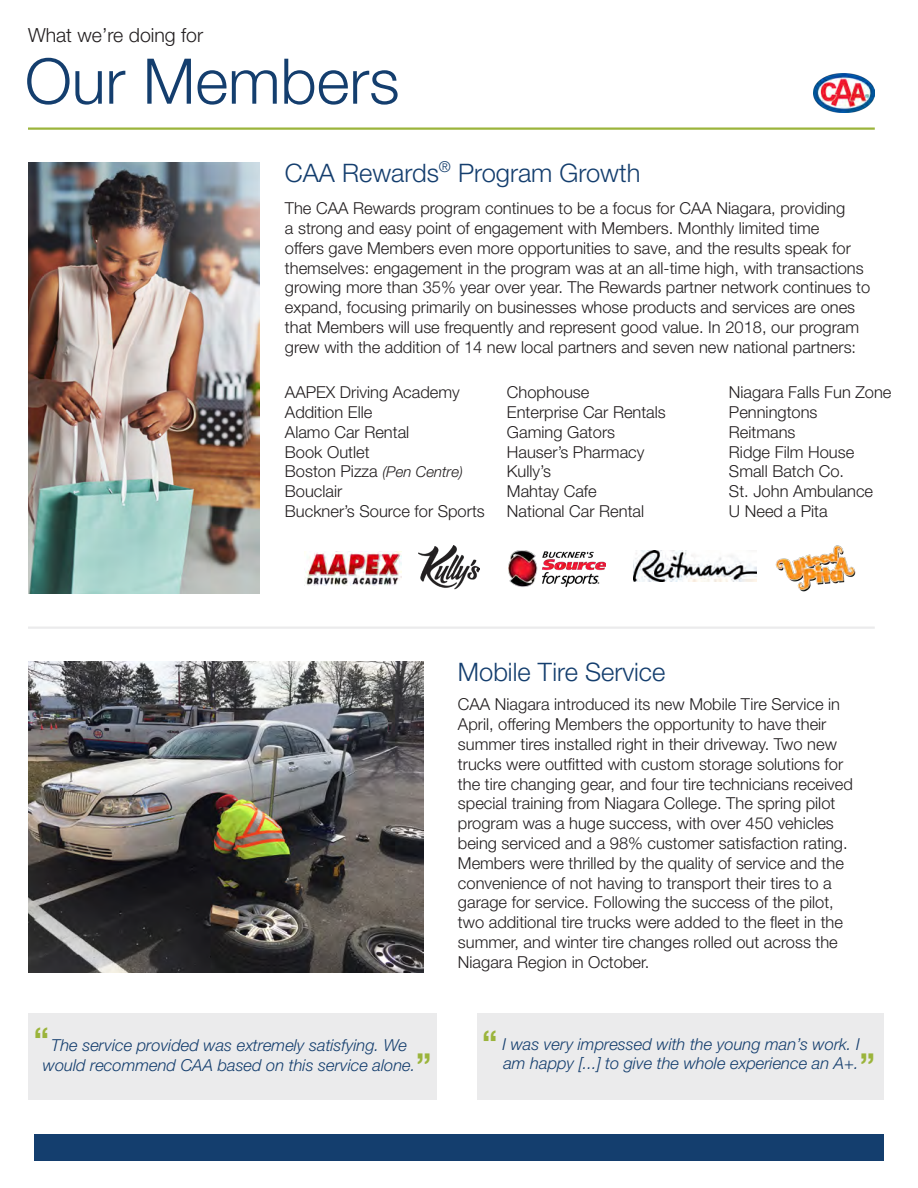
<style>
.page{position:relative;width:918px;height:1188px;background:#fff}
.page>*{position:absolute;margin:0;border:0;box-sizing:border-box;transform-origin:0 0}
.t1{font:300 63px "Helvetica Neue";color:#143e6e}
.t2{font:700 33px "Helvetica Neue";color:#9bb43b}
.t3{font:300 25.5px "Helvetica Neue";color:#143e6e}
.t4{font:300 19.5px "Helvetica Neue";color:#231f20}
.t5{font:300 16.5px/19.8px "Helvetica Neue";color:#231f20}
.t6{font:italic 300 16.5px/19.8px "Helvetica Neue";color:#143e6e;text-align:center}
.s1{font-style:italic;font-size:15px}
</style>
<div class="page">
<div style="left:477px;top:1013px;width:407px;height:86px;background:#ebebec"></div>
<div style="left:28px;top:1013px;width:409px;height:86px;background:#ebebec"></div>
<hr style="left:28px;top:127px;width:847px;height:3px;background:#9bb43b">
<img style="left:814px;top:74px;width:61px;height:39px">
<hr style="left:28px;top:627px;width:847px;height:2px;background:#ebebec">
<img style="left:28px;top:162px;width:231px;height:432px">
<img style="left:304px;top:552px;width:98px;height:33px">
<img style="left:508px;top:551px;width:97px;height:36px">
<img style="left:775px;top:545px;width:81px;height:47px">
<img style="left:634px;top:550px;width:122px;height:32px">
<img style="left:419px;top:546px;width:61px;height:44px">
<div style="left:34px;top:1134px;width:850px;height:26px;background:#143e6e"></div>
<img style="left:28px;top:661px;width:395px;height:312px">
<p class="t4" style="left:28px;top:23px;width:177px">What we’re doing for</p>
<p class="t1" style="left:25px;top:43px;width:376px">Our Members</p>
<p class="t3" style="left:285px;top:158px;width:357px">CAA Rewards<sup>®</sup> Program Growth</p>
<p class="t5" style="left:285px;top:198px;width:587px">The CAA Rewards program continues to be a focus for CAA Niagara, providing<br>a strong and easy point of engagement with Members. Monthly limited time<br>offers gave Members even more opportunities to save, and the results speak for themselves: engagement in the program was at an all-time high, with transactions growing more than 35% year over year. The Rewards partner network continues to expand, focusing primarily on businesses whose products and services are ones that Members will use frequently and represent good value. In 2018, our program grew with the addition of 14 new local partners and seven new national partners:</p>
<p class="t5" style="left:285px;top:382px;width:176px">AAPEX Driving Academy</p>
<p class="t5" style="left:285px;top:402px;width:126px">Addition Elle<br>Alamo Car Rental</p>
<p class="t5" style="left:285px;top:441px;width:86px">Book Outlet</p>
<p class="t5" style="left:285px;top:461px;width:180px">Boston Pizza <span class="s1">(Pen Centre)</span></p>
<p class="t5" style="left:285px;top:481px;width:59px">Bouclair</p>
<p class="t5" style="left:285px;top:501px;width:201px">Buckner’s Source for Sports</p>
<p class="t5" style="left:507px;top:382px;width:84px">Chophouse</p>
<p class="t5" style="left:507px;top:402px;width:160px">Enterprise Car Rentals</p>
<p class="t5" style="left:507px;top:422px;width:110px">Gaming Gators</p>
<p class="t5" style="left:507px;top:441px;width:139px">Hauser’s Pharmacy</p>
<p class="t5" style="left:507px;top:461px;width:45px">Kully’s</p>
<p class="t5" style="left:507px;top:481px;width:91px">Mahtay Cafe</p>
<p class="t5" style="left:507px;top:501px;width:139px">National Car Rental</p>
<p class="t5" style="left:729px;top:382px;width:164px">Niagara Falls Fun Zone</p>
<p class="t5" style="left:729px;top:402px;width:90px">Penningtons</p>
<p class="t5" style="left:729px;top:422px;width:68px">Reitmans</p>
<p class="t5" style="left:729px;top:441px;width:127px">Ridge Film House</p>
<p class="t5" style="left:729px;top:461px;width:117px">Small Batch Co.</p>
<p class="t5" style="left:729px;top:481px;width:146px">St. John Ambulance</p>
<p class="t5" style="left:729px;top:501px;width:100px">U Need a Pita</p>
<p class="t3" style="left:458px;top:657px;width:209px">Mobile Tire Service</p>
<p class="t5" style="left:458px;top:694px;width:396px">CAA Niagara introduced its new Mobile Tire Service in April, offering Members the opportunity to have their summer tires installed right in their driveway. Two new trucks were outfitted with custom storage solutions for the tire changing gear, and four tire technicians received special training from Niagara College. The spring pilot program was a huge success, with over 450 vehicles being serviced and a 98% customer satisfaction rating.<br>Members were thrilled by the quality of service and the convenience of not having to transport their tires to a garage for service. Following the success of the pilot, two additional tire trucks were added to the fleet in the summer, and winter tire changes rolled out across the Niagara Region in October.</p>
<p class="t2" style="left:34px;top:1019px;width:17px">“</p>
<p class="t2" style="left:482px;top:1022px;width:17px">“</p>
<p class="t2" style="left:416px;top:1045px;width:17px">”</p>
<p class="t2" style="left:860px;top:1045px;width:17px">”</p>
<p class="t6" style="left:43px;top:1035px;width:374px">The service provided was extremely satisfying. We would recommend CAA based on this service alone.</p>
<p class="t6" style="left:502px;top:1034px;width:359px;text-align:left">I was very impressed with the young man’s work. I am happy [...] to give the whole experience an A+.</p>
</div>
